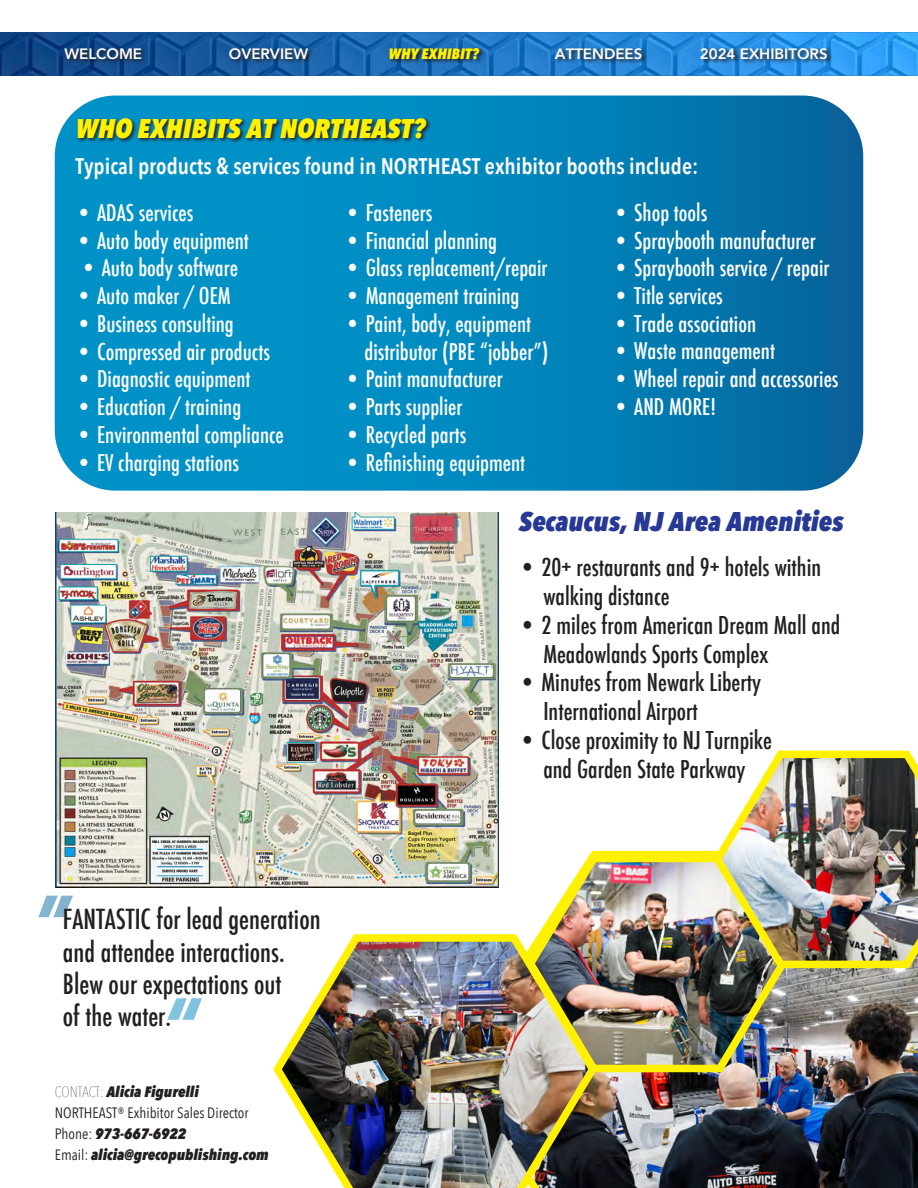
<style>
.page{position:relative;width:918px;height:1188px;background:#fff}
.page>*{position:absolute;margin:0;border:0;box-sizing:border-box;transform-origin:0 0}
.t1{font:italic 800 81px "Avenir Next Condensed";color:#fff}
.t2{font:500 condensed 27px "Futura";color:#231f20}
.t3{font:italic 800 27px "Avenir Next Condensed";color:#273895}
.t4{font:italic 800 27px "Avenir Next Condensed";color:#fff101}
.t5{font:500 condensed 24px "Futura";color:#231f20}
.t6{font:500 condensed 22.5px "Futura";color:#fff}
.t7{font:600 22.5px "Avenir Next Condensed";color:#fff}
.t8{font:italic 800 15px "Avenir Next Condensed";color:#231f20}
.t9{font:800 15px "Avenir";color:#fff}
.t10{font:15px "Avenir Next Condensed";color:#231f20}
.t11{font:italic 800 15px "Avenir Next Condensed";color:#fff101}
.s1{font-weight:200;font-style:normal}
.s2{font-weight:400;font-style:normal}
</style>
<div class="page">
<img style="left:498px;top:844px;width:420px;height:344px">
<img style="left:522px;top:848px;width:270px;height:228px">
<img style="left:709px;top:750px;width:209px;height:222px">
<img style="left:273px;top:928px;width:328px;height:260px">
<svg style="left:109px;top:32px;width:713px;height:44px;background:#1e6eb9"></svg>
<img style="left:139px;top:70px;width:683px;height:6px">
<img style="left:774px;top:32px;width:48px;height:15px">
<img style="left:822px;top:32px;width:96px;height:44px">
<img style="left:0;top:32px;width:109px;height:44px">
<img style="left:181px;top:32px;width:163px;height:15px">
<img style="left:366px;top:32px;width:162px;height:15px">
<img style="left:611px;top:32px;width:163px;height:15px">
<svg style="left:64px;top:47px;width:769px;height:17px;background:#1f609e"></svg>
<img style="left:56px;top:512px;width:442px;height:376px">
<svg style="left:55px;top:96px;width:808px;height:395px;background:#0384ba"></svg>
<svg style="left:76px;top:117px;width:356px;height:27px;background:#0f5b78"></svg>
<p class="t9" style="left:65px;top:42px;width:79px">WELCOME</p>
<p class="t9" style="left:229px;top:42px;width:81px">OVERVIEW</p>
<p class="t11" style="left:389px;top:44px;width:92px">WHY EXHIBIT?</p>
<p class="t9" style="left:555px;top:42px;width:89px">ATTENDEES</p>
<p class="t9" style="left:700px;top:42px;width:129px">2024 EXHIBITORS</p>
<p class="t4" style="left:75px;top:111px;width:351px">WHO EXHIBITS AT NORTHEAST?</p>
<p class="t7" style="left:75px;top:147px;width:625px">Typical products &amp; services found in NORTHEAST exhibitor booths include:</p>
<p class="t6" style="left:75px;top:198px;width:119px">• ADAS services</p>
<p class="t6" style="left:75px;top:226px;width:175px">• Auto body equipment</p>
<p class="t6" style="left:80px;top:254px;width:160px">• Auto body software</p>
<p class="t6" style="left:75px;top:281px;width:157px">• Auto maker / OEM</p>
<p class="t6" style="left:75px;top:309px;width:160px">• Business consulting</p>
<p class="t6" style="left:75px;top:337px;width:196px">• Compressed air products</p>
<p class="t6" style="left:75px;top:365px;width:177px">• Diagnostic equipment</p>
<p class="t6" style="left:75px;top:392px;width:167px">• Education / training</p>
<p class="t6" style="left:75px;top:420px;width:210px">• Environmental compliance</p>
<p class="t6" style="left:75px;top:448px;width:165px">• EV charging stations</p>
<p class="t6" style="left:613px;top:198px;width:96px">• Shop tools</p>
<p class="t6" style="left:613px;top:226px;width:205px">• Spraybooth manufacturer</p>
<p class="t6" style="left:613px;top:254px;width:218px">• Spraybooth service / repair</p>
<p class="t6" style="left:613px;top:281px;width:112px">• Title services</p>
<p class="t6" style="left:613px;top:309px;width:145px">• Trade association</p>
<p class="t6" style="left:613px;top:337px;width:164px">• Waste management</p>
<p class="t6" style="left:613px;top:365px;width:227px">• Wheel repair and accessories</p>
<p class="t6" style="left:613px;top:392px;width:105px">• AND MORE!</p>
<p class="t6" style="left:344px;top:198px;width:90px">• Fasteners</p>
<p class="t6" style="left:344px;top:226px;width:154px">• Financial planning</p>
<p class="t6" style="left:344px;top:254px;width:205px">• Glass replacement/repair</p>
<p class="t6" style="left:344px;top:281px;width:177px">• Management training</p>
<p class="t6" style="left:344px;top:309px;width:189px">• Paint, body, equipment</p>
<p class="t6" style="left:364px;top:337px;width:185px">distributor (PBE “jobber”)</p>
<p class="t6" style="left:344px;top:365px;width:160px">• Paint manufacturer</p>
<p class="t6" style="left:344px;top:392px;width:120px">• Parts supplier</p>
<p class="t6" style="left:344px;top:420px;width:124px">• Recycled parts</p>
<p class="t6" style="left:344px;top:448px;width:183px">• Refinishing equipment</p>
<p class="t3" style="left:519px;top:505px;width:326px">Secaucus, NJ Area Amenities</p>
<h1 class="t1" style="left:33px;top:874px;width:36px">”</h1>
<p class="t2" style="left:63px;top:902px;width:259px">FANTASTIC for lead generation</p>
<p class="t2" style="left:63px;top:934px;width:223px">and attendee interactions.</p>
<p class="t2" style="left:63px;top:967px;width:220px">Blew our expectations out</p>
<p class="t2" style="left:63px;top:999px;width:110px">of the water.</p>
<h1 class="t1" style="left:162px;top:976px;width:36px">“</h1>
<p class="t8" style="left:55px;top:1082px;width:146px"><span class="s1">CONTACT:</span> Alicia Figurelli</p>
<p class="t10" style="left:55px;top:1100px;width:195px">NORTHEAST® Exhibitor Sales Director</p>
<p class="t8" style="left:55px;top:1124px;width:133px"><span class="s2">Phone:</span> 973-667-6922</p>
<p class="t8" style="left:55px;top:1145px;width:215px"><span class="s2">Email:</span> alicia@grecopublishing.com</p>
<p class="t5" style="left:519px;top:552px;width:304px">• 20+ restaurants and 9+ hotels within</p>
<p class="t5" style="left:543px;top:581px;width:128px">walking distance</p>
<p class="t5" style="left:519px;top:609px;width:323px">• 2 miles from American Dream Mall and</p>
<p class="t5" style="left:543px;top:638px;width:227px">Meadowlands Sports Complex</p>
<p class="t5" style="left:519px;top:667px;width:244px">• Minutes from Newark Liberty</p>
<p class="t5" style="left:543px;top:696px;width:156px">International Airport</p>
<p class="t5" style="left:519px;top:725px;width:255px">• Close proximity to NJ Turnpike</p>
<p class="t5" style="left:543px;top:753px;width:203px">and Garden State Parkway</p>
</div>
